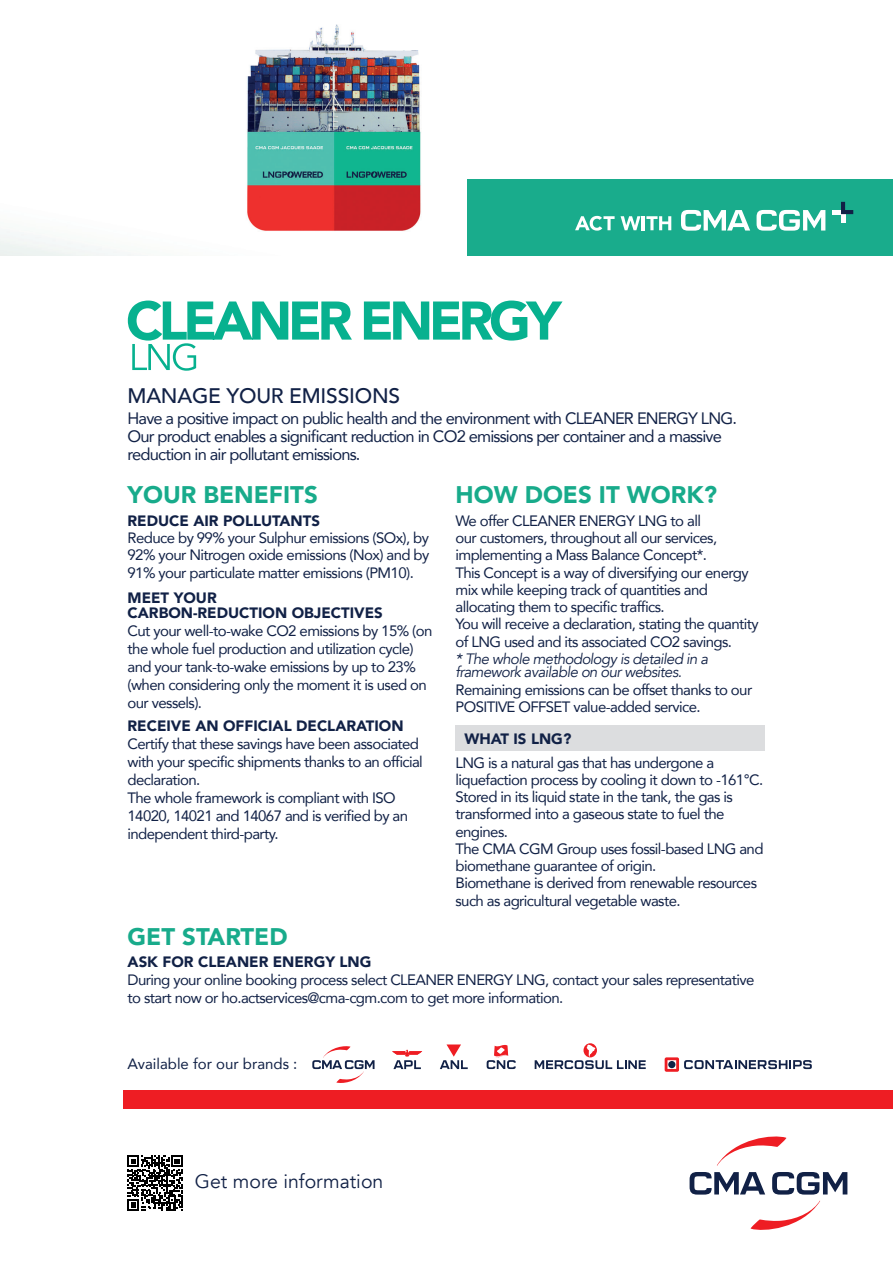
<style>
.page{position:relative;width:893px;height:1263px;background:#fff}
.page>*{position:absolute;margin:0;border:0;box-sizing:border-box;transform-origin:0 0}
.t1{font:900 24px "Avenir";color:#18ab8b}
.t2{font:500 21px "Avenir";letter-spacing:-.01em;color:#112146}
.t3{font:19.5px "Avenir";color:#112146}
.t4{font:16.5px/18px "Avenir";letter-spacing:-.05em;color:#112146}
.t5{font:15px/17.2px "Avenir";letter-spacing:-.04em;color:#112146}
.t6{font:900 15px/15px "Avenir";color:#112146}
.t7{font:italic 15px/13.5px "Avenir";letter-spacing:-.04em;color:#112146}
.t8{font:15px "Avenir";color:#112146}
</style>
<div class="page">
<img style="left:0;top:24px;width:468px;height:232px">
<div style="left:455px;top:725px;width:310px;height:25px;background:#dcdddf"></div>
<div style="left:123px;top:1091px;width:770px;height:18px;background:#ee1d23"></div>
<svg style="left:717px;top:1136px;width:69px;height:30px"></svg>
<svg style="left:690px;top:1172px;width:75px;height:22px"></svg>
<svg style="left:772px;top:1172px;width:75px;height:22px"></svg>
<svg style="left:751px;top:1200px;width:69px;height:30px"></svg>
<svg style="left:128px;top:1155px;width:55px;height:56px"></svg>
<div style="left:468px;top:179px;width:425px;height:77px;background:#19ac8c"></div>
<svg style="left:128px;top:301px;width:435px;height:70px"></svg>
<svg style="left:833px;top:202px;width:20px;height:20px"></svg>
<svg style="left:575px;top:216px;width:40px;height:15px"></svg>
<svg style="left:621px;top:216px;width:19px;height:14px"></svg>
<hr style="left:642px;top:216px;width:3px;height:14px;background:#fff">
<svg style="left:646px;top:216px;width:25px;height:14px"></svg>
<svg style="left:681px;top:210px;width:69px;height:21px"></svg>
<svg style="left:757px;top:210px;width:68px;height:21px"></svg>
<svg style="left:312px;top:1046px;width:63px;height:37px"></svg>
<svg style="left:535px;top:1044px;width:111px;height:25px"></svg>
<svg style="left:440px;top:1044px;width:28px;height:25px"></svg>
<svg style="left:487px;top:1045px;width:29px;height:24px"></svg>
<svg style="left:665px;top:1057px;width:147px;height:15px"></svg>
<svg style="left:392px;top:1050px;width:30px;height:19px"></svg>
<h2 class="t2" style="left:128px;top:378px;width:274px">MANAGE YOUR EMISSIONS</h2>
<p class="t4" style="left:128px;top:409px;width:611px">Have a positive impact on public health and the environment with CLEANER ENERGY LNG.<br>Our product enables a significant reduction in CO2 emissions per container and a massive reduction in air pollutant emissions.</p>
<h1 class="t1" style="left:128px;top:474px;width:192px">YOUR BENEFITS</h1>
<p class="t6" style="left:128px;top:513px;width:194px">REDUCE AIR POLLUTANTS</p>
<p class="t5" style="left:128px;top:529px;width:303px;text-align:justify">Reduce by 99% your Sulphur emissions (SOx), by 92% your Nitrogen oxide emissions (Nox) and by 91% your particulate matter emissions (PM10).</p>
<p class="t6" style="left:128px;top:590px;width:257px">MEET YOUR<br>CARBON-REDUCTION OBJECTIVES</p>
<p class="t5" style="left:128px;top:622px;width:306px;line-height:18px">Cut your well-to-wake CO2 emissions by 15% (on the whole fuel production and utilization cycle) and your tank-to-wake emissions by up to 23% (when considering only the moment it is used on our vessels).</p>
<p class="t6" style="left:128px;top:718px;width:278px">RECEIVE AN OFFICIAL DECLARATION</p>
<p class="t5" style="left:128px;top:734px;width:297px;line-height:18px">Certify that these savings have been associated with your specific shipments thanks to an official declaration.<br>The whole framework is compliant with ISO 14020, 14021 and 14067 and is verified by an independent third-party.</p>
<h1 class="t1" style="left:455px;top:474px;width:263px">HOW DOES IT WORK?</h1>
<p class="t5" style="left:455px;top:512px;width:305px">We offer CLEANER ENERGY LNG to all<br>our customers, throughout all our services, implementing a Mass Balance Concept*.<br>This Concept is a way of diversifying our energy mix while keeping track of quantities and allocating them to specific traffics.<br>You will receive a declaration, stating the quantity of LNG used and its associated CO2 savings.</p>
<p class="t7" style="left:455px;top:652px;width:254px">* The whole methodology is detailed in a framework available on our websites.</p>
<p class="t5" style="left:455px;top:680px;width:298px">Remaining emissions can be offset thanks to our<br>POSITIVE OFFSET value-added service.</p>
<p class="t6" style="left:464px;top:730px;width:108px">WHAT IS LNG?</p>
<p class="t5" style="left:455px;top:753px;width:309px">LNG is a natural gas that has undergone a liquefaction process by cooling it down to -161°C.<br>Stored in its liquid state in the tank, the gas is transformed into a gaseous state to fuel the engines.<br>The CMA CGM Group uses fossil-based LNG and biomethane guarantee of origin.<br>Biomethane is derived from renewable resources such as agricultural vegetable waste.</p>
<h1 class="t1" style="left:128px;top:916px;width:162px">GET STARTED</h1>
<p class="t6" style="left:128px;top:954px;width:245px">ASK FOR CLEANER ENERGY LNG</p>
<p class="t5" style="left:128px;top:970px;width:628px;line-height:18px">During your online booking process select CLEANER ENERGY LNG, contact your sales representative to start now or ho.actservices@cma-cgm.com to get more information.</p>
<p class="t8" style="left:128px;top:1052px;width:171px">Available for our brands :</p>
<h3 class="t3" style="left:195px;top:1170px;width:190px">Get more information</h3>
</div>
